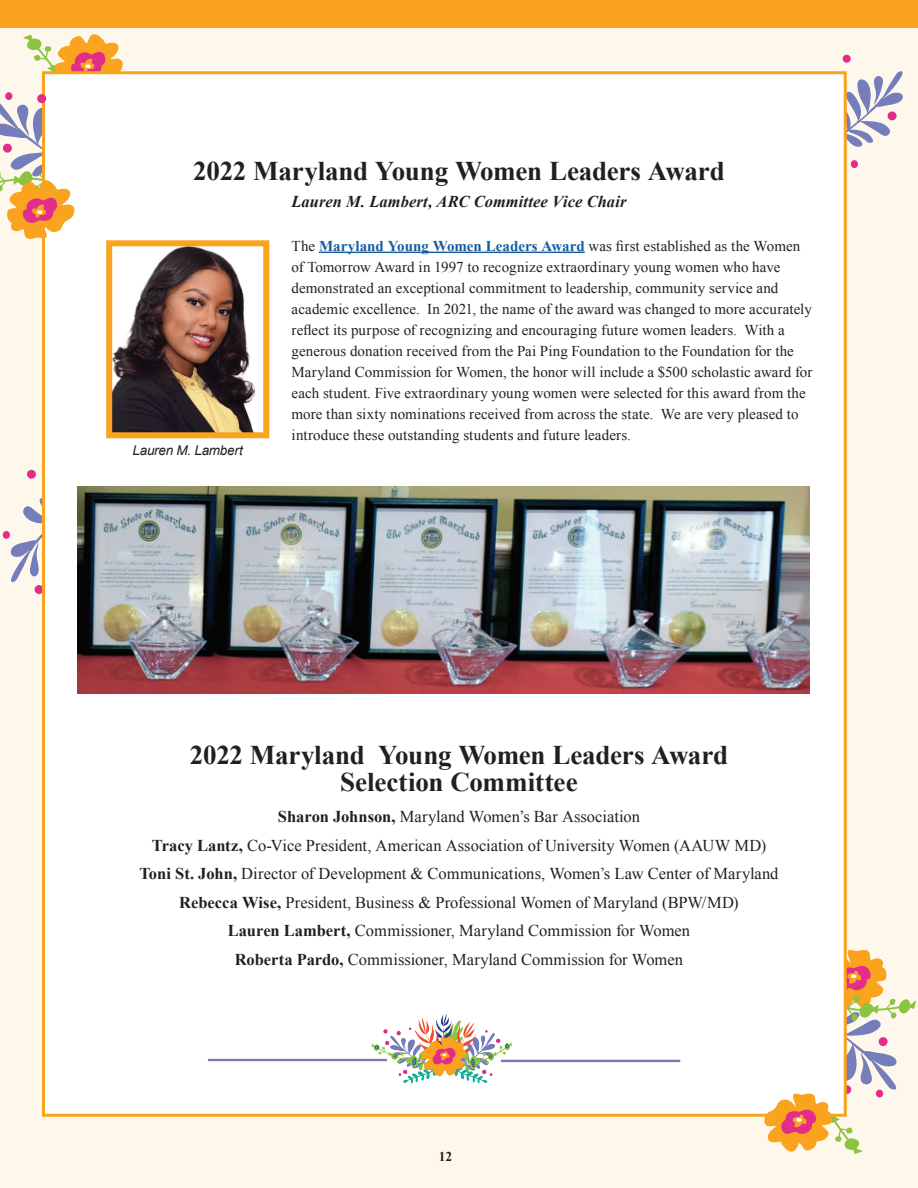
<style>
.page{position:relative;width:918px;height:1188px;background:#fff}
.page>*{position:absolute;margin:0;border:0;box-sizing:border-box;transform-origin:0 0}
.t1{font:700 27px/27px "Times New Roman";letter-spacing:-.005em;color:#231f20;text-align:center}
.t2{font:16.5px/28.5px "Times New Roman";color:#231f20;text-align:center}
.t3{font:italic 700 16.5px "Times New Roman";letter-spacing:.005em;color:#231f20}
.t4{font:15px/21px "Times New Roman";letter-spacing:.005em;color:#231f20}
.t5{font:italic 13.5px "Arial";letter-spacing:-.015em;color:#231f20}
.t6{font:700 13.5px "Times New Roman";color:#231f20}
.s1{font-weight:700;color:#175d9e}
.s2{font-weight:700}
</style>
<div class="page">
<div style="left:0;top:27px;width:918px;height:1161px;background:#fef8ec"></div>
<div style="left:0;top:0;width:918px;height:27px;background:#f9a31f"></div>
<svg style="left:847px;top:71px;width:56px;height:76px"></svg>
<svg style="left:8px;top:498px;width:34px;height:84px"></svg>
<div style="left:27px;top:470px;width:9px;height:9px;background:#e32d8b;border-radius:50%"></div>
<div style="left:35px;top:585px;width:8px;height:9px;background:#e32d8b;border-radius:50%"></div>
<div style="left:3px;top:531px;width:7px;height:8px;background:#e32d8b;border-radius:50%"></div>
<div style="left:888px;top:111px;width:9px;height:9px;background:#e32d8b;border-radius:50%"></div>
<div style="left:843px;top:55px;width:8px;height:8px;background:#e32d8b;border-radius:50%"></div>
<div style="left:851px;top:160px;width:7px;height:8px;background:#e32d8b;border-radius:50%"></div>
<div style="left:42px;top:71px;width:805px;height:1046px;background:#fff;border:3px solid #f9a31f"></div>
<svg style="left:764px;top:949px;width:152px;height:205px"></svg>
<svg style="left:0;top:34px;width:123px;height:205px"></svg>
<div style="left:3px;top:144px;width:9px;height:9px;background:#e32d8b;border-radius:50%"></div>
<div style="left:5px;top:92px;width:7px;height:8px;background:#e32d8b;border-radius:50%"></div>
<div style="left:37px;top:94px;width:9px;height:9px;background:#e32d8b;border-radius:50%"></div>
<img style="left:77px;top:486px;width:733px;height:208px">
<img style="left:113px;top:247px;width:143px;height:184px">
<div style="left:106px;top:240px;width:163px;height:198px;border:6px solid #f9a31f"></div>
<hr style="left:319px;top:252px;width:266px;height:1px;background:#175d9e">
<img style="left:207px;top:1014px;width:474px;height:70px">
<h1 class="t1" style="left:193px;top:157px;width:533px">2022 Maryland Young Women Leaders Award</h1>
<p class="t3" style="left:291px;top:190px;width:336px">Lauren M. Lambert, ARC Committee Vice Chair</p>
<p class="t5" style="left:132px;top:442px;width:112px">Lauren M. Lambert</p>
<p class="t4" style="left:292px;top:235px;width:522px">The <span class="s1">Maryland Young Women Leaders Award</span> was first established as the Women of Tomorrow Award in 1997 to recognize extraordinary young women who have demonstrated an exceptional commitment to leadership, community service and academic excellence. In 2021, the name of the award was changed to more accurately reflect its purpose of recognizing and encouraging future women leaders. With a generous donation received from the Pai Ping Foundation to the Foundation for the Maryland Commission for Women, the honor will include a $500 scholastic award for each student. Five extraordinary young women were selected for this award from the more than sixty nominations received from across the state. We are very pleased to introduce these outstanding students and future leaders.</p>
<h1 class="t1" style="left:190px;top:741px;width:540px">2022 Maryland Young Women Leaders Award<br>Selection Committee</h1>
<p class="t2" style="left:139px;top:802px;width:641px"><span class="s2">Sharon Johnson,</span> Maryland Women’s Bar Association<br><span class="s2">Tracy Lantz,</span> Co-Vice President, American Association of University Women (AAUW MD)<br><span class="s2">Toni St. John,</span> Director of Development &amp; Communications, Women’s Law Center of Maryland <span class="s2">Rebecca Wise,</span> President, Business &amp; Professional Women of Maryland (BPW/MD)<br><span class="s2">Lauren Lambert,</span> Commissioner, Maryland Commission for Women<br><span class="s2">Roberta Pardo,</span> Commissioner, Maryland Commission for Women</p>
<p class="t6" style="left:439px;top:1147px;width:15px">12</p>
</div>
